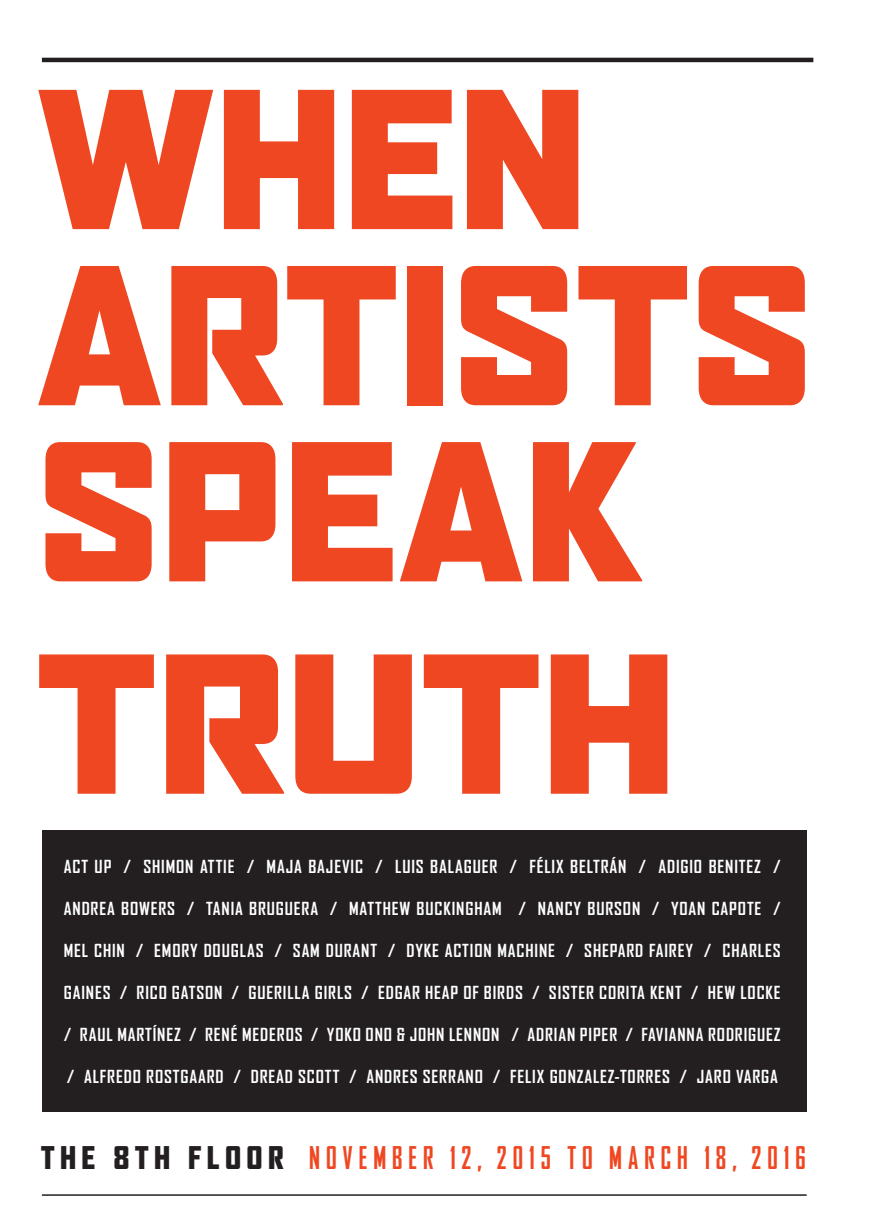
<style>
.page{position:relative;width:891px;height:1229px;background:#fff}
.page>*{position:absolute;margin:0;border:0;box-sizing:border-box;transform-origin:0 0}
.t1{font:900 expanded 182.25px/176px "Agency FB";letter-spacing:.015em;color:#ef4722;scale:.87 1}
.t2{font:900 expanded 182.25px "Agency FB";letter-spacing:.015em;color:#ef4722;scale:.92 1}
.t3{font:700 condensed 30px "Agency FB";letter-spacing:.2em;color:#ef4722}
.t4{font:700 17.25px "Agency FB";letter-spacing:.05em;color:#fff}
.s1{font-weight:900;font-stretch:normal;color:#231f20}
</style>
<div class="page">
<div style="left:42px;top:830px;width:765px;height:281px;background:#231f20"></div>
<hr style="left:42px;top:58px;width:771px;height:4px;background:#231f20">
<hr style="left:42px;top:1194px;width:765px;height:1px;background:#231f20">
<h1 class="t1" style="left:38px;top:73px;width:892px">WHEN<br>ARTISTS<br>SPEAK</h1>
<h1 class="t2" style="left:38px;top:615px;width:695px">TRUTH</h1>
<p class="t4" style="left:64px;top:857px;width:718px">ACT UP / SHIMON ATTIE / MAJA BAJEVIC / LUIS BALAGUER / FÉLIX BELTRÁN / ADIGIO BENITEZ /</p>
<p class="t4" style="left:64px;top:899px;width:718px">ANDREA BOWERS / TANIA BRUGUERA / MATTHEW BUCKINGHAM / NANCY BURSON / YOAN CAPOTE /</p>
<p class="t4" style="left:64px;top:941px;width:718px">MEL CHIN / EMORY DOUGLAS / SAM DURANT / DYKE ACTION MACHINE / SHEPARD FAIREY / CHARLES</p>
<p class="t4" style="left:64px;top:983px;width:718px">GAINES / RICO GATSON / GUERILLA GIRLS / EDGAR HEAP OF BIRDS / SISTER CORITA KENT / HEW LOCKE</p>
<p class="t4" style="left:64px;top:1025px;width:718px">/ RAUL MARTÍNEZ / RENÉ MEDEROS / YOKO ONO &amp; JOHN LENNON / ADRIAN PIPER / FAVIANNA RODRIGUEZ</p>
<p class="t4" style="left:67px;top:1067px;width:713px">/ ALFREDO ROSTGAARD / DREAD SCOTT / ANDRES SERRANO / FELIX GONZALEZ-TORRES / JARO VARGA</p>
<h2 class="t3" style="left:41px;top:1141px;width:766px"><span class="s1">THE 8TH FLOOR</span> NOVEMBER 12, 2015 TO MARCH 18, 2016</h2>
</div>
